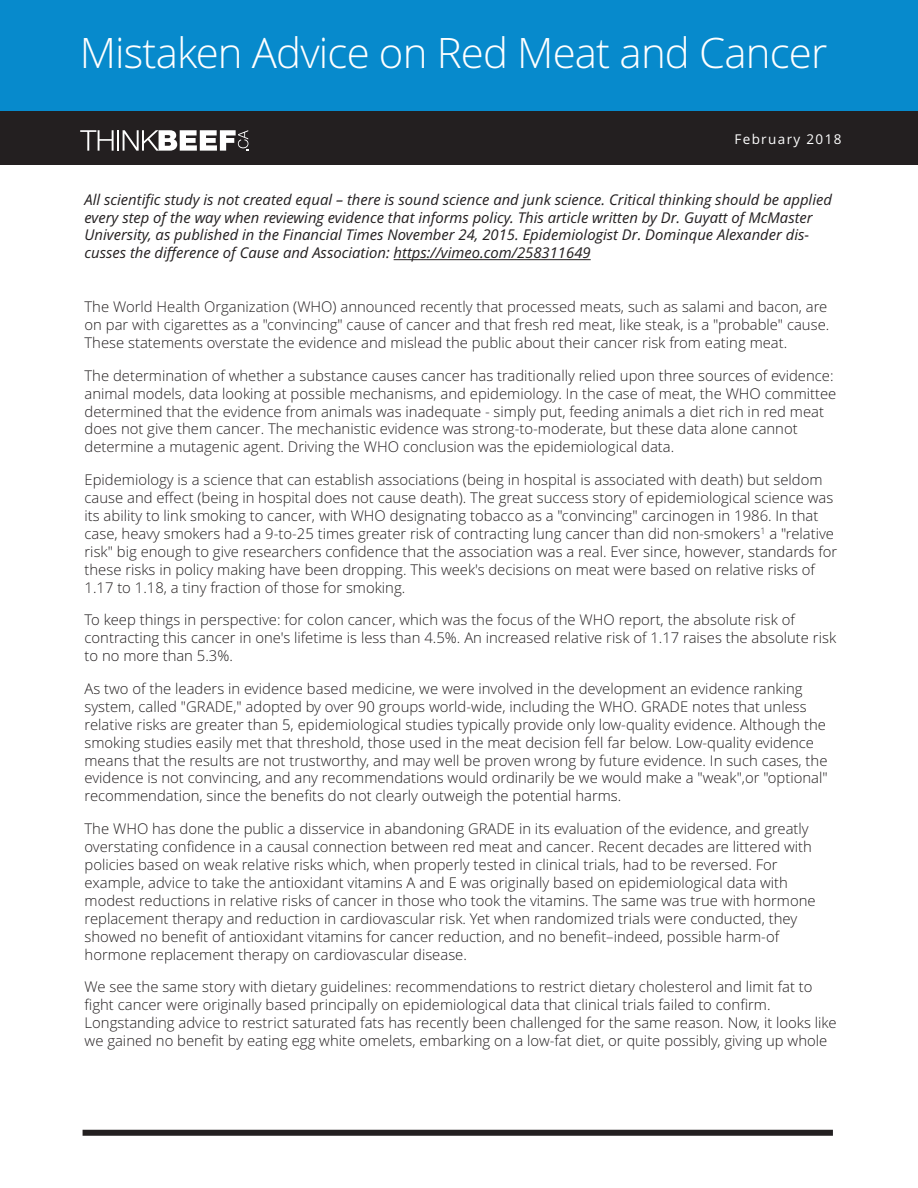
<style>
.page{position:relative;width:918px;height:1188px;background:#fff}
.page>*{position:absolute;margin:0;border:0;box-sizing:border-box;transform-origin:0 0}
.t1{font:300 42px "Open Sans";letter-spacing:-.02em;color:#fff}
.t2{font:300 14.85px/17.9px "Open Sans";color:#231f20}
.t3{font:italic 14.85px/17.9px "Open Sans";color:#231f20}
.t4{font:13.5px "Open Sans";letter-spacing:.1em;color:#fff}
</style>
<div class="page">
<div style="left:0;top:0;width:918px;height:127px;background:#078acc"></div>
<hr style="left:394px;top:259px;width:197px;height:1px;background:#231f20">
<div style="left:83px;top:1130px;width:750px;height:6px;background:#231f20"></div>
<div style="left:0;top:111px;width:918px;height:54px;background:#231f20"></div>
<svg style="left:80px;top:130px;width:34px;height:21px"></svg>
<hr style="left:117px;top:130px;width:2px;height:21px;background:#fff">
<svg style="left:123px;top:130px;width:125px;height:21px"></svg>
<h1 class="t1" style="left:80px;top:29px;width:749px">Mistaken Advice on Red Meat and Cancer</h1>
<p class="t4" style="left:734px;top:131px;width:109px">February 2018</p>
<p class="t3" style="left:85px;top:191px;width:749px">All scientific study is not created equal – there is sound science and junk science. Critical thinking should be applied every step of the way when reviewing evidence that informs policy. This article written by Dr. Guyatt of McMaster University, as published in the Financial Times November 24, 2015. Epidemiologist Dr. Dominque Alexander dis&shy;cusses the difference of Cause and Association: https://vimeo.com/258311649</p>
<p class="t2" style="left:85px;top:298px;width:746px">The World Health Organization (WHO) announced recently that processed meats, such as salami and bacon, are on par with cigarettes as a "convincing" cause of cancer and that fresh red meat, like steak, is a "probable" cause.<br>These statements overstate the evidence and mislead the public about their cancer risk from eating meat.</p>
<p class="t2" style="left:85px;top:367px;width:753px">The determination of whether a substance causes cancer has traditionally relied upon three sources of evidence: animal models, data looking at possible mechanisms, and epidemiology. In the case of meat, the WHO committee determined that the evidence from animals was inadequate - simply put, feeding animals a diet rich in red meat does not give them cancer. The mechanistic evidence was strong-to-moderate, but these data alone cannot determine a mutagenic agent. Driving the WHO conclusion was the epidemiological data.</p>
<p class="t2" style="left:85px;top:471px;width:754px">Epidemiology is a science that can establish associations (being in hospital is associated with death) but seldom cause and effect (being in hospital does not cause death). The great success story of epidemiological science was its ability to link smoking to cancer, with WHO designating tobacco as a "convincing" carcinogen in 1986. In that case, heavy smokers had a 9-to-25 times greater risk of contracting lung cancer than did non-smokers<sup>1</sup> a "relative risk" big enough to give researchers confidence that the association was a real. Ever since, however, standards for these risks in policy making have been dropping. This week's decisions on meat were based on relative risks of 1.17 to 1.18, a tiny fraction of those for smoking.</p>
<p class="t2" style="left:85px;top:611px;width:753px">To keep things in perspective: for colon cancer, which was the focus of the WHO report, the absolute risk of contracting this cancer in one's lifetime is less than 4.5%. An increased relative risk of 1.17 raises the absolute risk to no more than 5.3%.</p>
<p class="t2" style="left:85px;top:680px;width:745px">As two of the leaders in evidence based medicine, we were involved in the development an evidence ranking system, called "GRADE," adopted by over 90 groups world-wide, including the WHO. GRADE notes that unless relative risks are greater than 5, epidemiological studies typically provide only low-quality evidence. Although the smoking studies easily met that threshold, those used in the meat decision fell far below. Low-quality evidence means that the results are not trustworthy, and may well be proven wrong by future evidence. In such cases, the evidence is not convincing, and any recommendations would ordinarily be we would make a "weak",or "optional" recommendation, since the benefits do not clearly outweigh the potential harms.</p>
<p class="t2" style="left:85px;top:820px;width:733px">The WHO has done the public a disservice in abandoning GRADE in its evaluation of the evidence, and greatly overstating confidence in a causal connection between red meat and cancer. Recent decades are littered with policies based on weak relative risks which, when properly tested in clinical trials, had to be reversed. For example, advice to take the antioxidant vitamins A and E was originally based on epidemiological data with modest reductions in relative risks of cancer in those who took the vitamins. The same was true with hormone replacement therapy and reduction in cardiovascular risk. Yet when randomized trials were conducted, they showed no benefit of antioxidant vitamins for cancer reduction, and no benefit–indeed, possible harm-of hormone replacement therapy on cardiovascular disease.</p>
<p class="t2" style="left:85px;top:978px;width:754px">We see the same story with dietary guidelines: recommendations to restrict dietary cholesterol and limit fat to fight cancer were originally based principally on epidemiological data that clinical trials failed to confirm.<br>Longstanding advice to restrict saturated fats has recently been challenged for the same reason. Now, it looks like we gained no benefit by eating egg white omelets, embarking on a low-fat diet, or quite possibly, giving up whole</p>
</div>
